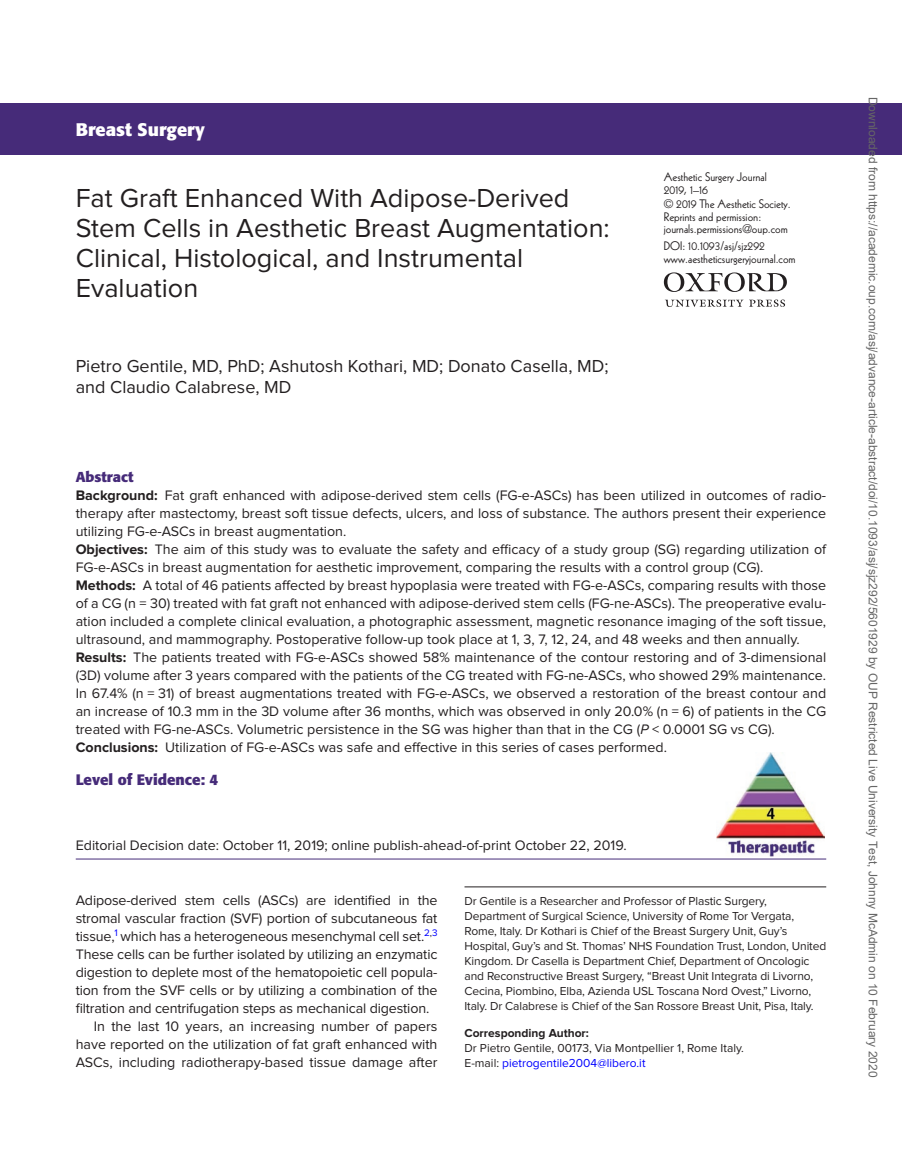
<style>
.page{position:relative;width:902px;height:1174px;background:#fff}
.page>*{position:absolute;margin:0;border:0;box-sizing:border-box;transform-origin:0 0}
.t1{font:27px/30px "Proxima Nova";color:#231f20}
.t2{font:18px/21px "Proxima Nova";color:#231f20}
.t3{font:700 18px "Formata";color:#fff}
.t4{font:700 15px "Formata";color:#462b79}
.t5{font:14.25px/18px "Proxima Nova";color:#231f20}
.t6{font:700 14.25px "Formata";color:#462b79}
.t7{font:12px/15px "Proxima Nova";letter-spacing:-.01em;color:#231f20}
.t8{font:12px "Arial";color:#666}
.t9{font:12px/12.8px "Kabel LT Std";color:#231f20}
.t10{font:700 12px "Proxima Nova";color:#231f20}
.s1{font-weight:700}
.s2{font-style:italic}
.s3{color:#00f}
</style>
<div class="page">
<div style="left:0;top:104px;width:901px;height:50px;background:#462b79"></div>
<svg style="left:663px;top:272px;width:123px;height:35px"></svg>
<hr style="left:464px;top:886px;width:362px;height:1px;background:#231f20">
<hr style="left:76px;top:858px;width:750px;height:1px;background:#462b79">
<img style="left:716px;top:752px;width:108px;height:104px">
<p class="t3" style="left:76px;top:118px;width:131px">Breast Surgery</p>
<h1 class="t1" style="left:76px;top:184px;width:535px">Fat Graft Enhanced With Adipose-Derived Stem Cells in Aesthetic Breast Augmentation:<br>Clinical, Histological, and Instrumental Evaluation</h1>
<p class="t2" style="left:76px;top:357px;width:534px">Pietro Gentile, MD, PhD; Ashutosh Kothari, MD; Donato Casella, MD; and Claudio Calabrese, MD</p>
<p class="t9" style="left:663px;top:171px;width:104px">Aesthetic Surgery Journal<br>2019, 1–16</p>
<p class="t9" style="left:663px;top:197px;width:128px">© 2019 The Aesthetic Society.<br>Reprints and permission: journals.permissions@oup.com</p>
<p class="t9" style="left:663px;top:240px;width:133px">DOI: 10.1093/asj/sjz292 www.aestheticsurgeryjournal.com</p>
<p class="t6" style="left:76px;top:468px;width:59px">Abstract</p>
<p class="t5" style="left:76px;top:487px;width:752px"><span class="s1">Background:</span> Fat graft enhanced with adipose-derived stem cells (FG-e-ASCs) has been utilized in outcomes of radio&shy;therapy after mastectomy, breast soft tissue defects, ulcers, and loss of substance. The authors present their experience utilizing FG-e-ASCs in breast augmentation.<br><span class="s1">Objectives:</span> The aim of this study was to evaluate the safety and efficacy of a study group (SG) regarding utilization of FG-e-ASCs in breast augmentation for aesthetic improvement, comparing the results with a control group (CG).<br><span class="s1">Methods:</span> A total of 46 patients affected by breast hypoplasia were treated with FG-e-ASCs, comparing results with those of a CG (n = 30) treated with fat graft not enhanced with adipose-derived stem cells (FG-ne-ASCs). The preoperative evalu&shy;ation included a complete clinical evaluation, a photographic assessment, magnetic resonance imaging of the soft tissue, ultrasound, and mammography. Postoperative follow-up took place at 1, 3, 7, 12, 24, and 48 weeks and then annually.<br><span class="s1">Results:</span> The patients treated with FG-e-ASCs showed 58% maintenance of the contour restoring and of 3-dimensional (3D) volume after 3 years compared with the patients of the CG treated with FG-ne-ASCs, who showed 29% maintenance.<br>In 67.4% (n = 31) of breast augmentations treated with FG-e-ASCs, we observed a restoration of the breast contour and an increase of 10.3 mm in the 3D volume after 36 months, which was observed in only 20.0% (n = 6) of patients in the CG treated with FG-ne-ASCs. Volumetric persistence in the SG was higher than that in the CG (<span class="s2">P</span> &lt; 0.0001 SG vs CG).<br><span class="s1">Conclusions:</span> Utilization of FG-e-ASCs was safe and effective in this series of cases performed.</p>
<p class="t4" style="left:76px;top:770px;width:144px">Level of Evidence: 4</p>
<p class="t5" style="left:76px;top:836px;width:552px">Editorial Decision date: October 11, 2019; online publish-ahead-of-print October 22, 2019.</p>
<p class="t5" style="left:76px;top:892px;width:363px">Adipose-derived stem cells (ASCs) are identified in the</p>
<p class="t5" style="left:76px;top:910px;width:363px">stromal vascular fraction (SVF) portion of subcutaneous fat</p>
<p class="t5" style="left:76px;top:928px;width:363px">tissue,<sup>1</sup> which has a heterogeneous mesenchymal cell set.<sup>2</sup><sup>,</sup><sup>3</sup></p>
<p class="t5" style="left:76px;top:946px;width:363px">These cells can be further isolated by utilizing an enzymatic</p>
<p class="t5" style="left:76px;top:964px;width:363px">digestion to deplete most of the hematopoietic cell popula-</p>
<p class="t5" style="left:76px;top:982px;width:363px">tion from the SVF cells or by utilizing a combination of the</p>
<p class="t5" style="left:76px;top:1000px;width:355px">filtration and centrifugation steps as mechanical digestion.</p>
<p class="t5" style="left:94px;top:1018px;width:345px">In the last 10 years, an increasing number of papers</p>
<p class="t5" style="left:76px;top:1036px;width:363px">have reported on the utilization of fat graft enhanced with</p>
<p class="t5" style="left:76px;top:1054px;width:363px">ASCs, including radiotherapy-based tissue damage after</p>
<p class="t7" style="left:464px;top:894px;width:363px">Dr Gentile is a Researcher and Professor of Plastic Surgery, Department of Surgical Science, University of Rome Tor Vergata, Rome, Italy. Dr Kothari is Chief of the Breast Surgery Unit, Guy’s Hospital, Guy’s and St. Thomas’ NHS Foundation Trust, London, United Kingdom. Dr Casella is Department Chief, Department of Oncologic and Reconstructive Breast Surgery, “Breast Unit Integrata di Livorno, Cecina, Piombino, Elba, Azienda USL Toscana Nord Ovest,” Livorno, Italy. Dr Calabrese is Chief of the San Rossore Breast Unit, Pisa, Italy.</p>
<p class="t10" style="left:464px;top:1027px;width:126px">Corresponding Author:</p>
<p class="t7" style="left:464px;top:1041px;width:281px">Dr Pietro Gentile, 00173, Via Montpellier 1, Rome Italy.<br>E-mail: <span class="s3">pietrogentile2004@libero.it</span></p>
<p class="t8" style="left:877px;top:96px;width:982px;rotate:90deg">Downloaded from https://academic.oup.com/asj/advance-article-abstract/doi/10.1093/asj/sjz292/5601929 by OUP Restricted Live University Test, Johnny McAdmin on 10 February 2020</p>
</div>
